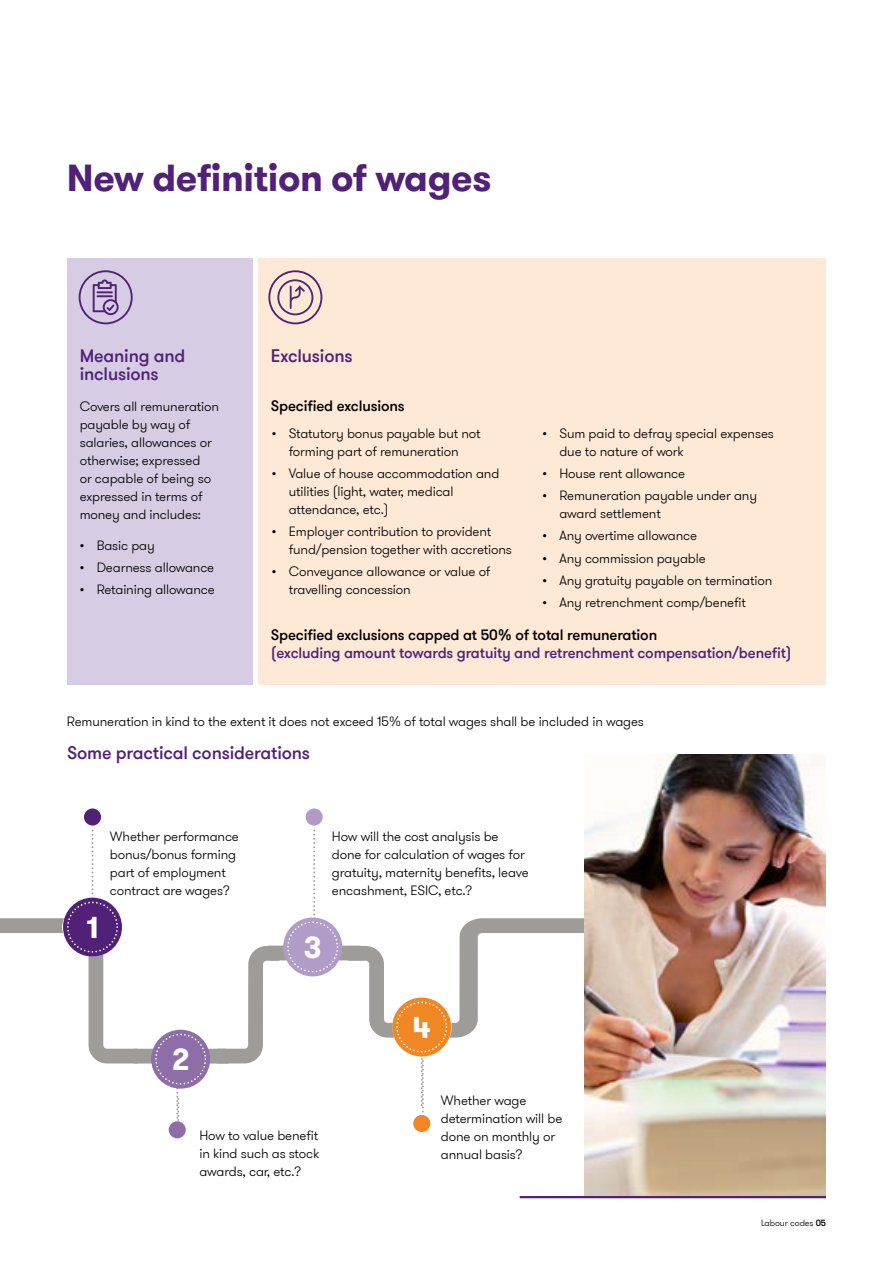
<style>
.page{position:relative;width:893px;height:1263px;background:#fff}
.page>*{position:absolute;margin:0;border:0;box-sizing:border-box;transform-origin:0 0}
.t1{font:700 37.5px "GT Walsheim Pro";letter-spacing:-.01em;color:#512178}
.t2{font:700 30px "GT Walsheim Pro";color:#fff}
.t3{font:500 18px/18px "GT Walsheim Pro";letter-spacing:-.01em;color:#512178}
.t4{font:500 15px "GT Walsheim Pro";letter-spacing:-.01em;color:#000}
.t5{font:500 15px "GT Walsheim Pro";letter-spacing:-.01em;color:#512178}
.t6{font:300 13.5px/18px "GT Walsheim Pro";letter-spacing:-.01em;color:#000}
.t7{font:300 9px "GT Walsheim Pro";letter-spacing:-.01em;color:#000}
.s1{font-weight:500}
</style>
<div class="page">
<hr style="left:520px;top:1196px;width:306px;height:2px;background:#512178">
<div style="left:67px;top:259px;width:186px;height:426px;background:#d6cde4"></div>
<div style="left:258px;top:259px;width:568px;height:426px;background:#fee9d6"></div>
<svg style="left:79px;top:270px;width:54px;height:54px"></svg>
<svg style="left:268px;top:270px;width:54px;height:54px"></svg>
<div style="left:306px;top:808px;width:17px;height:17px;background:#b09cc7;border-radius:50%"></div>
<div style="left:84px;top:808px;width:17px;height:17px;background:#512178;border-radius:50%"></div>
<svg style="left:413px;top:1115px;width:17px;height:17px"></svg>
<div style="left:169px;top:1121px;width:17px;height:17px;background:#8e6ea8;border-radius:50%"></div>
<svg style="left:0;top:830px;width:584px;height:299px"></svg>
<img style="left:584px;top:754px;width:241px;height:441px">
<h1 class="t1" style="left:67px;top:153px;width:426px">New definition of wages</h1>
<h3 class="t3" style="left:80px;top:347px;width:107px">Meaning and inclusions</h3>
<p class="t6" style="left:80px;top:397px;width:141px">Covers all remuneration payable by way of salaries, allowances or otherwise; expressed<br>or capable of being so expressed in terms of money and includes:</p>
<p class="t6" style="left:80px;top:536px;width:77px">• Basic pay</p>
<p class="t6" style="left:80px;top:558px;width:136px">• Dearness allowance</p>
<p class="t6" style="left:80px;top:581px;width:137px">• Retaining allowance</p>
<h3 class="t3" style="left:271px;top:347px;width:83px">Exclusions</h3>
<p class="t4" style="left:271px;top:396px;width:135px">Specified exclusions</p>
<p class="t6" style="left:272px;top:424px;width:210px;text-align:center">• Statutory bonus payable but not forming part of remuneration</p>
<p class="t6" style="left:289px;top:464px;width:212px;text-indent:-17px">• Value of house accommodation and utilities (light, water, medical attendance, etc.)</p>
<p class="t6" style="left:289px;top:523px;width:225px;text-indent:-17px">• Employer contribution to provident fund/pension together with accretions</p>
<p class="t6" style="left:289px;top:563px;width:203px;text-indent:-17px">• Conveyance allowance or value of travelling concession</p>
<p class="t6" style="left:559px;top:424px;width:216px;text-indent:-17px">• Sum paid to defray special expenses due to nature of work</p>
<p class="t6" style="left:542px;top:464px;width:144px">• House rent allowance</p>
<p class="t6" style="left:559px;top:487px;width:199px;text-indent:-17px">• Remuneration payable under any award settlement</p>
<p class="t6" style="left:542px;top:527px;width:156px">• Any overtime allowance</p>
<p class="t6" style="left:542px;top:549px;width:165px">• Any commission payable</p>
<p class="t6" style="left:542px;top:571px;width:231px">• Any gratuity payable on termination</p>
<p class="t6" style="left:542px;top:594px;width:205px">• Any retrenchment comp/benefit</p>
<p class="t4" style="left:271px;top:625px;width:388px">Specified exclusions capped at 50% of total remuneration</p>
<p class="t5" style="left:271px;top:643px;width:522px">(excluding amount towards gratuity and retrenchment compensation/benefit)</p>
<p class="t6" style="left:67px;top:713px;width:578px">Remuneration in kind to the extent it does not exceed 15% of total wages shall be included in wages</p>
<h3 class="t3" style="left:67px;top:744px;width:244px">Some practical considerations</h3>
<h2 class="t2" style="left:86px;top:908px;width:14px">1</h2>
<p class="t6" style="left:110px;top:827px;width:130px">Whether performance bonus/bonus forming part of employment contract are wages?</p>
<p class="t6" style="left:332px;top:827px;width:198px">How will the cost analysis be done for calculation of wages for gratuity, maternity benefits, leave encashment, ESIC, etc.?</p>
<h2 class="t2" style="left:304px;top:928px;width:20px">3</h2>
<h2 class="t2" style="left:172px;top:1040px;width:19px">2</h2>
<p class="t6" style="left:199px;top:1126px;width:121px;text-align:justify">How to value benefit in kind such as stock awards, car, etc.?</p>
<h2 class="t2" style="left:413px;top:1008px;width:20px">4</h2>
<p class="t6" style="left:441px;top:1091px;width:123px">Whether wage determination will be done on monthly or annual basis?</p>
<p class="t7" style="left:761px;top:1217px;width:66px">Labour codes <span class="s1">05</span></p>
</div>
